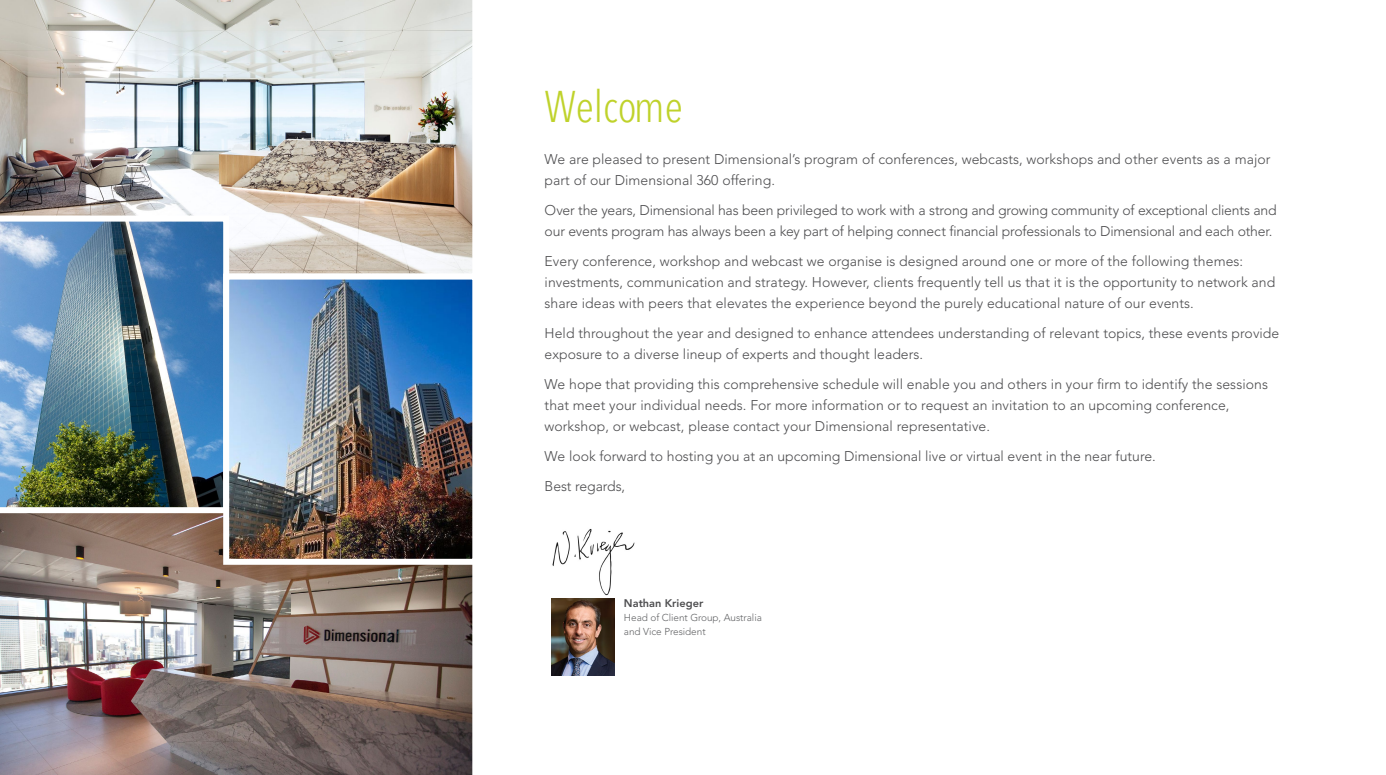
<style>
.page{position:relative;width:1386px;height:775px;background:#fff}
.page>*{position:absolute;margin:0;border:0;box-sizing:border-box;transform-origin:0 0}
.t1{font:300 condensed 44px "Avenir Next LT Pro";color:#bfd22b}
.t2{font:300 14px/21px "Avenir LT Std";letter-spacing:.005em;color:#4d4d4f}
.t3{font:300 14px/21px "Avenir LT Std";letter-spacing:-.015em;color:#4d4d4f}
.t4{font:800 11px "Avenir LT Std";color:#4d4d4f}
.t5{font:300 10px/14px "Avenir LT Std";letter-spacing:-.005em;color:#636466}
</style>
<div class="page">
<img style="left:0;top:513px;width:473px;height:262px">
<img style="left:0;top:0;width:473px;height:273px">
<img style="left:0;top:216px;width:229px;height:292px">
<img style="left:230px;top:280px;width:241px;height:278px">
<div style="left:223px;top:273px;width:255px;height:292px;border:6px solid #fff"></div>
<img style="left:552px;top:598px;width:63px;height:77px">
<img style="left:552px;top:528px;width:83px;height:68px">
<h1 class="t1" style="left:544px;top:80px;width:140px">Welcome</h1>
<p class="t2" style="left:544px;top:149px;width:727px">We are pleased to present Dimensional’s program of conferences, webcasts, workshops and other events as a major part of our Dimensional 360 offering.</p>
<p class="t3" style="left:544px;top:200px;width:733px">Over the years, Dimensional has been privileged to work with a strong and growing community of exceptional clients and our events program has always been a key part of helping connect financial professionals to Dimensional and each other.</p>
<p class="t2" style="left:544px;top:251px;width:732px">Every conference, workshop and webcast we organise is designed around one or more of the following themes: investments, communication and strategy. However, clients frequently tell us that it is the opportunity to network and share ideas with peers that elevates the experience beyond the purely educational nature of our events.</p>
<p class="t2" style="left:544px;top:323px;width:736px">Held throughout the year and designed to enhance attendees understanding of relevant topics, these events provide exposure to a diverse lineup of experts and thought leaders.</p>
<p class="t2" style="left:544px;top:374px;width:725px">We hope that providing this comprehensive schedule will enable you and others in your firm to identify the sessions that meet your individual needs. For more information or to request an invitation to an upcoming conference, workshop, or webcast, please contact your Dimensional representative.</p>
<p class="t2" style="left:544px;top:441px;width:612px;line-height:30px">We look forward to hosting you at an upcoming Dimensional live or virtual event in the near future.<br>Best regards,</p>
<p class="t4" style="left:624px;top:596px;width:81px">Nathan Krieger</p>
<p class="t5" style="left:624px;top:610px;width:139px">Head of Client Group, Australia and Vice President</p>
</div>
